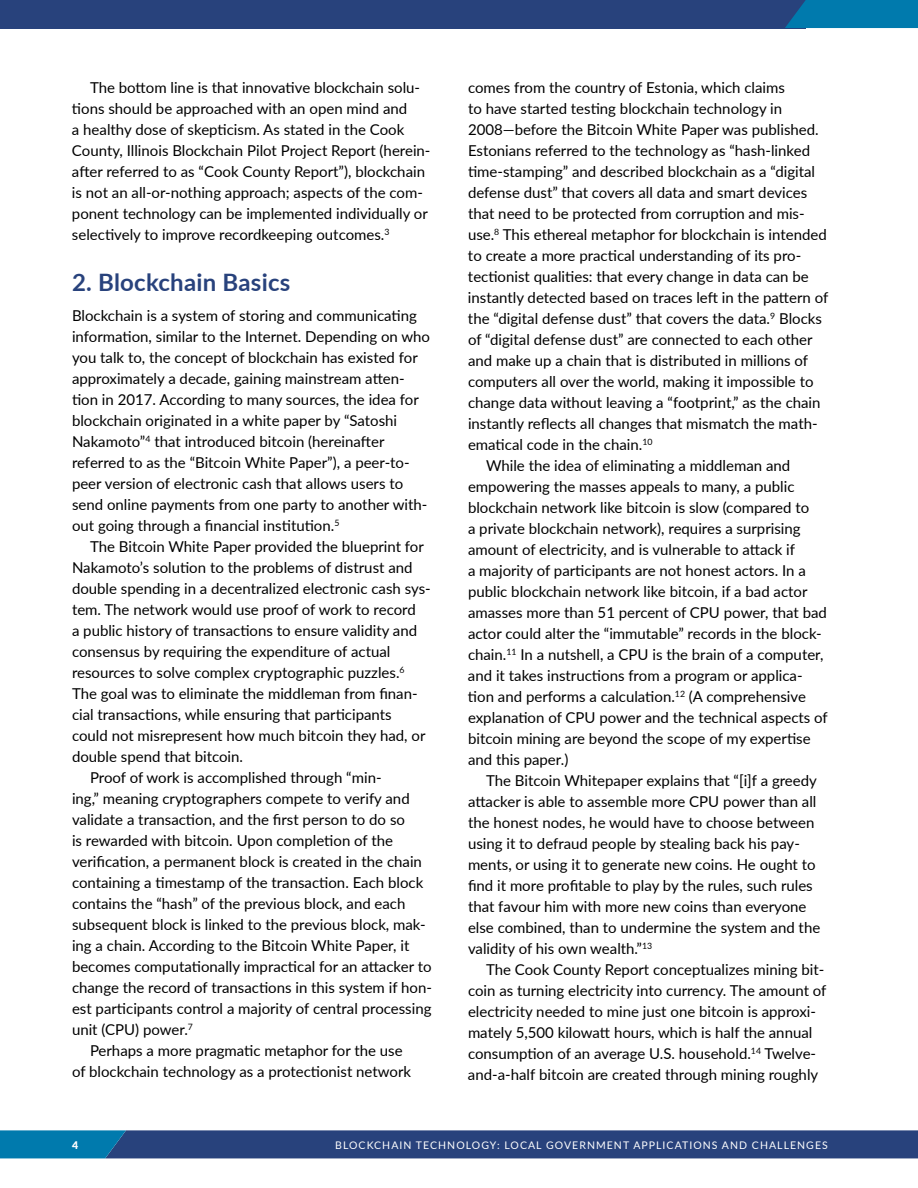
<style>
.page{position:relative;width:918px;height:1188px;background:#fff}
.page>*{position:absolute;margin:0;border:0;box-sizing:border-box;transform-origin:0 0}
.t1{font:700 24px "Lato";letter-spacing:.01em;color:#28427c}
.t2{font:15px/21px "Lato";color:#000}
.t3{font:10.5px "Lato";letter-spacing:.1em;color:#fff}
.t4{font:900 10.5px "Lato";color:#fff}
</style>
<div class="page">
<svg style="left:0;top:1130px;width:918px;height:28px;background:#264b84"></svg>
<div style="left:0;top:0;width:806px;height:28px;background:#28427c"></div>
<svg style="left:785px;top:0;width:133px;height:28px;background:#0375a9"></svg>
<p class="t2" style="left:72px;top:76px;width:360px;text-indent:18px">The bottom line is that innovative blockchain solu&shy;tions should be approached with an open mind and<br>a healthy dose of skepticism. As stated in the Cook County, Illinois Blockchain Pilot Project Report (herein&shy;after referred to as “Cook County Report”), blockchain is not an all-or-nothing approach; aspects of the com&shy;ponent technology can be implemented individually or selectively to improve recordkeeping outcomes.<sup>3</sup></p>
<h1 class="t1" style="left:72px;top:265px;width:220px">2. Blockchain Basics</h1>
<p class="t2" style="left:72px;top:304px;width:360px">Blockchain is a system of storing and communicating information, similar to the Internet. Depending on who you talk to, the concept of blockchain has existed for approximately a decade, gaining mainstream atten&shy;tion in 2017. According to many sources, the idea for blockchain originated in a white paper by “Satoshi Nakamoto”<sup>4</sup> that introduced bitcoin (hereinafter referred to as the “Bitcoin White Paper”), a peer-to&shy;peer version of electronic cash that allows users to send online payments from one party to another with&shy;out going through a financial institution.<sup>5</sup></p>
<p class="t2" style="left:90px;top:535px;width:335px">The Bitcoin White Paper provided the blueprint for</p>
<p class="t2" style="left:72px;top:556px;width:342px">Nakamoto’s solution to the problems of distrust and</p>
<p class="t2" style="left:72px;top:577px;width:360px">double spending in a decentralized electronic cash sys-</p>
<p class="t2" style="left:72px;top:598px;width:345px">tem. The network would use proof of work to record</p>
<p class="t2" style="left:72px;top:619px;width:347px">a public history of transactions to ensure validity and</p>
<p class="t2" style="left:72px;top:640px;width:320px">consensus by requiring the expenditure of actual</p>
<p class="t2" style="left:72px;top:661px;width:334px">resources to solve complex cryptographic puzzles.<sup>6</sup></p>
<p class="t2" style="left:72px;top:682px;width:347px">The goal was to eliminate the middleman from finan-</p>
<p class="t2" style="left:72px;top:703px;width:321px">cial transactions, while ensuring that participants</p>
<p class="t2" style="left:72px;top:724px;width:355px">could not misrepresent how much bitcoin they had, or</p>
<p class="t2" style="left:72px;top:745px;width:173px">double spend that bitcoin.</p>
<p class="t2" style="left:90px;top:766px;width:293px">Proof of work is accomplished through “min-</p>
<p class="t2" style="left:72px;top:787px;width:339px">ing,” meaning cryptographers compete to verify and</p>
<p class="t2" style="left:72px;top:808px;width:335px">validate a transaction, and the first person to do so</p>
<p class="t2" style="left:72px;top:829px;width:323px">is rewarded with bitcoin. Upon completion of the</p>
<p class="t2" style="left:72px;top:850px;width:351px">verification, a permanent block is created in the chain</p>
<p class="t2" style="left:72px;top:871px;width:353px">containing a timestamp of the transaction. Each block</p>
<p class="t2" style="left:72px;top:892px;width:335px">contains the “hash” of the previous block, and each</p>
<p class="t2" style="left:72px;top:913px;width:355px">subsequent block is linked to the previous block, mak-</p>
<p class="t2" style="left:72px;top:934px;width:339px">ing a chain. According to the Bitcoin White Paper, it</p>
<p class="t2" style="left:72px;top:955px;width:361px">becomes computationally impractical for an attacker to</p>
<p class="t2" style="left:72px;top:976px;width:361px">change the record of transactions in this system if hon-</p>
<p class="t2" style="left:72px;top:997px;width:361px">est participants control a majority of central processing</p>
<p class="t2" style="left:72px;top:1018px;width:123px">unit (CPU) power.<sup>7</sup></p>
<p class="t2" style="left:90px;top:1039px;width:314px">Perhaps a more pragmatic metaphor for the use</p>
<p class="t2" style="left:72px;top:1060px;width:341px">of blockchain technology as a protectionist network</p>
<p class="t2" style="left:468px;top:76px;width:319px">comes from the country of Estonia, which claims</p>
<p class="t2" style="left:468px;top:97px;width:316px">to have started testing blockchain technology in</p>
<p class="t2" style="left:468px;top:118px;width:352px">2008—before the Bitcoin White Paper was published.</p>
<p class="t2" style="left:468px;top:139px;width:344px">Estonians referred to the technology as “hash-linked</p>
<p class="t2" style="left:468px;top:160px;width:349px">time-stamping” and described blockchain as a “digital</p>
<p class="t2" style="left:468px;top:181px;width:341px">defense dust” that covers all data and smart devices</p>
<p class="t2" style="left:468px;top:202px;width:338px">that need to be protected from corruption and mis-</p>
<p class="t2" style="left:468px;top:223px;width:360px">use.<sup>8</sup> This ethereal metaphor for blockchain is intended</p>
<p class="t2" style="left:468px;top:244px;width:335px">to create a more practical understanding of its pro-</p>
<p class="t2" style="left:468px;top:265px;width:342px">tectionist qualities: that every change in data can be</p>
<p class="t2" style="left:468px;top:286px;width:362px">instantly detected based on traces left in the pattern of</p>
<p class="t2" style="left:468px;top:307px;width:355px">the “digital defense dust” that covers the data.<sup>9</sup> Blocks</p>
<p class="t2" style="left:468px;top:328px;width:346px">of “digital defense dust” are connected to each other</p>
<p class="t2" style="left:468px;top:349px;width:342px">and make up a chain that is distributed in millions of</p>
<p class="t2" style="left:468px;top:370px;width:347px">computers all over the world, making it impossible to</p>
<p class="t2" style="left:468px;top:391px;width:354px">change data without leaving a “footprint,” as the chain</p>
<p class="t2" style="left:468px;top:412px;width:351px">instantly reflects all changes that mismatch the math-</p>
<p class="t2" style="left:468px;top:433px;width:186px">ematical code in the chain.<sup>10</sup></p>
<p class="t2" style="left:486px;top:454px;width:306px">While the idea of eliminating a middleman and</p>
<p class="t2" style="left:468px;top:475px;width:328px">empowering the masses appeals to many, a public</p>
<p class="t2" style="left:468px;top:496px;width:343px">blockchain network like bitcoin is slow (compared to</p>
<p class="t2" style="left:468px;top:517px;width:334px">a private blockchain network), requires a surprising</p>
<p class="t2" style="left:468px;top:538px;width:329px">amount of electricity, and is vulnerable to attack if</p>
<p class="t2" style="left:468px;top:559px;width:339px">a majority of participants are not honest actors. In a</p>
<p class="t2" style="left:468px;top:580px;width:341px">public blockchain network like bitcoin, if a bad actor</p>
<p class="t2" style="left:468px;top:601px;width:360px">amasses more than 51 percent of CPU power, that bad</p>
<p class="t2" style="left:468px;top:622px;width:355px">actor could alter the “immutable” records in the block-</p>
<p class="t2" style="left:468px;top:643px;width:357px">chain.<sup>11</sup> In a nutshell, a CPU is the brain of a computer,</p>
<p class="t2" style="left:468px;top:664px;width:336px">and it takes instructions from a program or applica-</p>
<p class="t2" style="left:468px;top:685px;width:340px">tion and performs a calculation.<sup>12</sup> (A comprehensive</p>
<p class="t2" style="left:468px;top:706px;width:361px">explanation of CPU power and the technical aspects of</p>
<p class="t2" style="left:468px;top:727px;width:344px">bitcoin mining are beyond the scope of my expertise</p>
<p class="t2" style="left:468px;top:748px;width:102px">and this paper.)</p>
<p class="t2" style="left:486px;top:769px;width:332px">The Bitcoin Whitepaper explains that “[i]f a greedy</p>
<p class="t2" style="left:468px;top:790px;width:350px">attacker is able to assemble more CPU power than all</p>
<p class="t2" style="left:468px;top:811px;width:348px">the honest nodes, he would have to choose between</p>
<p class="t2" style="left:468px;top:832px;width:333px">using it to defraud people by stealing back his pay-</p>
<p class="t2" style="left:468px;top:853px;width:349px">ments, or using it to generate new coins. He ought to</p>
<p class="t2" style="left:468px;top:874px;width:346px">find it more profitable to play by the rules, such rules</p>
<p class="t2" style="left:468px;top:895px;width:340px">that favour him with more new coins than everyone</p>
<p class="t2" style="left:468px;top:916px;width:354px">else combined, than to undermine the system and the</p>
<p class="t2" style="left:468px;top:937px;width:186px">validity of his own wealth.”<sup>13</sup></p>
<p class="t2" style="left:486px;top:958px;width:340px">The Cook County Report conceptualizes mining bit-</p>
<p class="t2" style="left:468px;top:979px;width:360px">coin as turning electricity into currency. The amount of</p>
<p class="t2" style="left:468px;top:1000px;width:349px">electricity needed to mine just one bitcoin is approxi-</p>
<p class="t2" style="left:468px;top:1021px;width:346px">mately 5,500 kilowatt hours, which is half the annual</p>
<p class="t2" style="left:468px;top:1042px;width:350px">consumption of an average U.S. household.<sup>14</sup> Twelve-</p>
<p class="t2" style="left:468px;top:1063px;width:352px">and-a-half bitcoin are created through mining roughly</p>
<p class="t4" style="left:72px;top:1137px;width:8px">4</p>
<p class="t3" style="left:335px;top:1137px;width:494px">BLOCKCHAIN TECHNOLOGY: LOCAL GOVERNMENT APPLICATIONS AND CHALLENGES</p>
</div>
